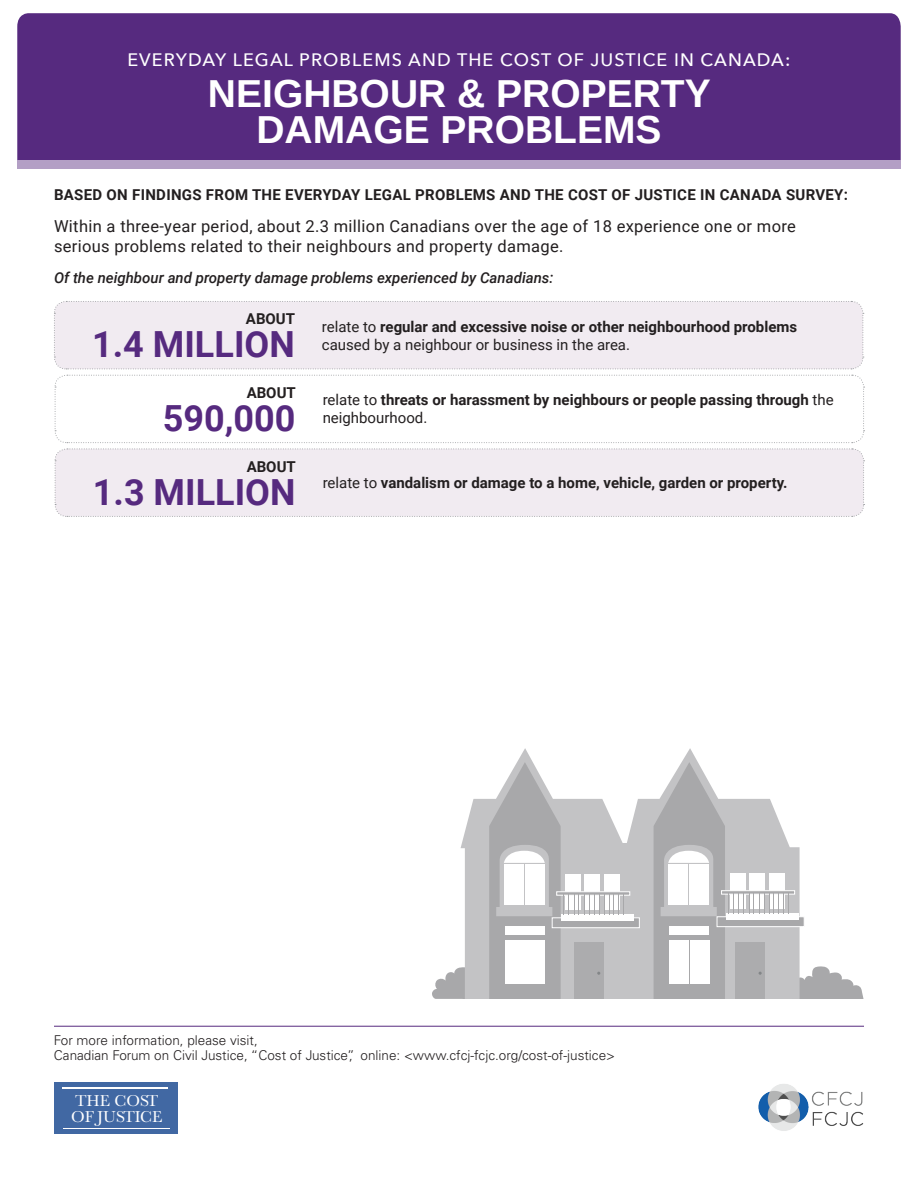
<style>
.page{position:relative;width:918px;height:1188px;background:#fff}
.page>*{position:absolute;margin:0;border:0;box-sizing:border-box;transform-origin:0 0}
.t1{font:700 39px "Arimo";color:#fff}
.t2{font:700 36px "Roboto";color:#562a7f}
.t3{font:500 18px "Avenir Next";letter-spacing:.06em;color:#fff}
.t4{font:16.5px "Roboto";letter-spacing:.02em;color:#231f20}
.t5{font:16.35px/15.6px "Baskerville";color:#fff}
._01_-_Body_Paragraph{font:700 15px "Roboto";color:#231f20}
._01_-_Body_Paragraph-2{font:700 15px "Roboto";letter-spacing:.02em;color:#231f20}
.t6{font:italic 500 15px "Roboto";color:#231f20}
._01_-_Body_Paragraph-3{font:15px "Roboto";color:#231f20}
.Body_Copy{font:300 13.5px "Univers LT Std";color:#231f20}
.s1{font-weight:400}
</style>
<div class="page">
<div style="left:17px;top:13px;width:884px;height:147px;background:#562a7f"></div>
<div style="left:17px;top:160px;width:884px;height:8px;background:#b39fc5"></div>
<hr style="left:54px;top:1026px;width:810px;height:1px;background:#562a7f">
<svg style="left:54px;top:301px;width:811px;height:216px"></svg>
<svg style="left:432px;top:967px;width:29px;height:32px"></svg>
<svg style="left:461px;top:748px;width:237px;height:251px;fill:#c3c3c5"></svg>
<div style="left:552px;top:917px;width:88px;height:11px;background:#a8a8aa;border:1px solid #fff"></div>
<div style="left:561px;top:915px;width:73px;height:6px;background:#fff"></div>
<svg style="left:624px;top:891px;width:6px;height:5px"></svg>
<svg style="left:489px;top:762px;width:135px;height:237px"></svg>
<svg style="left:654px;top:762px;width:210px;height:237px"></svg>
<div style="left:54px;top:1082px;width:124px;height:52px;background:#4168a3"></div>
<hr style="left:63px;top:1088px;width:105px;height:1px;background:#fff">
<hr style="left:63px;top:1128px;width:107px;height:1px;background:#fff">
<img style="left:758px;top:1084px;width:106px;height:47px">
<p class="t3" style="left:127px;top:45px;width:665px">EVERYDAY LEGAL PROBLEMS AND THE COST OF JUSTICE IN CANADA:</p>
<p class="t1" style="left:208px;top:67px;width:504px">NEIGHBOUR &amp; PROPERTY</p>
<p class="t1" style="left:256px;top:103px;width:407px">DAMAGE PROBLEMS</p>
<p class="_01_-_Body_Paragraph-2" style="left:54px;top:184px;width:796px">BASED ON FINDINGS FROM THE EVERYDAY LEGAL PROBLEMS AND THE COST OF JUSTICE IN CANADA SURVEY:</p>
<p class="t4" style="left:54px;top:215px;width:743px">Within a three-year period, about 2.3 million Canadians over the age of 18 experience one or more</p>
<p class="t4" style="left:54px;top:234px;width:511px">serious problems related to their neighbours and property damage.</p>
<p class="t6" style="left:54px;top:267px;width:501px">Of the neighbour and property damage problems experienced by Canadians:</p>
<p class="_01_-_Body_Paragraph" style="left:246px;top:308px;width:51px">ABOUT</p>
<p class="_01_-_Body_Paragraph" style="left:322px;top:316px;width:477px"><span class="s1">relate to</span> regular and excessive noise or other neighbourhood problems</p>
<p class="t2" style="left:92px;top:319px;width:204px">1.4 MILLION</p>
<p class="_01_-_Body_Paragraph-3" style="left:322px;top:334px;width:310px">caused by a neighbour or business in the area.</p>
<p class="_01_-_Body_Paragraph" style="left:247px;top:382px;width:51px">ABOUT</p>
<p class="_01_-_Body_Paragraph" style="left:323px;top:390px;width:513px"><span class="s1">relate to</span> threats or harassment by neighbours or people passing through <span class="s1">the</span></p>
<p class="t2" style="left:163px;top:393px;width:134px">590,000</p>
<p class="_01_-_Body_Paragraph-3" style="left:323px;top:408px;width:106px">neighbourhood.</p>
<p class="_01_-_Body_Paragraph" style="left:247px;top:456px;width:51px">ABOUT</p>
<p class="t2" style="left:93px;top:467px;width:204px">1.3 MILLION</p>
<p class="_01_-_Body_Paragraph" style="left:323px;top:472px;width:466px"><span class="s1">relate to</span> vandalism or damage to a home, vehicle, garden or property.</p>
<p class="Body_Copy" style="left:54px;top:1033px;width:205px">For more information, please visit,</p>
<p class="Body_Copy" style="left:54px;top:1048px;width:563px">Canadian Forum on Civil Justice, “Cost of Justice”, online: &lt;www.cfcj-fcjc.org/cost-of-justice&gt;</p>
<p class="t5" style="left:71px;top:1093px;width:93px">THE COST<br>OF JUSTICE</p>
</div>
